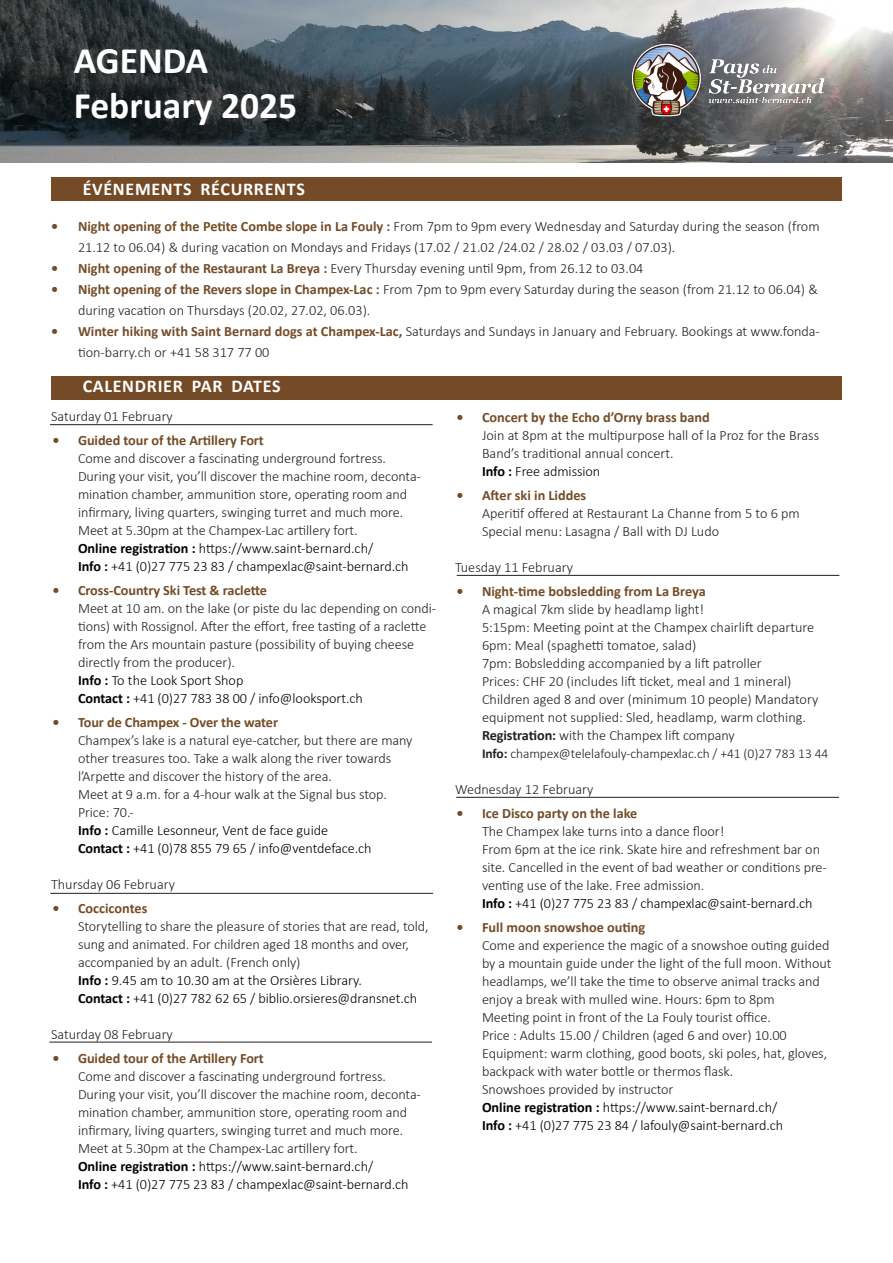
<style>
.page{position:relative;width:893px;height:1263px;background:#fff}
.page>*{position:absolute;margin:0;border:0;box-sizing:border-box;transform-origin:0 0}
.t1{font:700 37.5px "Calibri";color:#fff}
.t2{font:700 18px "Calibri";letter-spacing:.04em;color:#fff}
.t3{font:300 14.25px/18px "Calibri";letter-spacing:-.005em;color:#231f20}
.t4{font:300 13.5px "Calibri";letter-spacing:-.005em;color:#231f20}
.s1{font-weight:700;color:#744c27}
.s2{font-weight:700;color:#000}
.s3{color:#000}
.s4{font-weight:700}
</style>
<div class="page">
<img style="left:0;top:0;width:893px;height:162px">
<div style="left:51px;top:177px;width:791px;height:24px;background:#754a26"></div>
<div style="left:51px;top:376px;width:791px;height:24px;background:#754a26"></div>
<img style="left:624px;top:35px;width:209px;height:90px">
<hr style="left:50px;top:424px;width:383px;height:1px;background:#231f20">
<hr style="left:49px;top:1042px;width:383px;height:1px;background:#231f20">
<hr style="left:457px;top:575px;width:382px;height:1px;background:#231f20">
<hr style="left:456px;top:797px;width:383px;height:1px;background:#231f20">
<hr style="left:50px;top:893px;width:383px;height:1px;background:#231f20">
<p class="t1" style="left:74px;top:34px;width:136px">AGENDA</p>
<p class="t1" style="left:74px;top:79px;width:225px">February 2025</p>
<p class="t2" style="left:83px;top:176px;width:224px">ÉVÉNEMENTS RÉCURRENTS</p>
<p class="t3" style="left:78px;top:215px;width:743px;line-height:21px;text-indent:-27px"><span class="s1">• Night opening of the Petite Combe slope in La Fouly :</span> From 7pm to 9pm every Wednesday and Saturday during the season (from<br>21.12 to 06.04) &amp; during vacation on Mondays and Fridays (17.02 / 21.02 /24.02 / 28.02 / 03.03 / 07.03).</p>
<p class="t3" style="left:51px;top:259px;width:594px"><span class="s1">• Night opening of the Restaurant La Breya :</span> Every Thursday evening until 9pm, from 26.12 to 03.04</p>
<p class="t3" style="left:78px;top:278px;width:741px;line-height:21px;text-indent:-27px"><span class="s1">• Night opening of the Revers slope in Champex-Lac :</span> From 7pm to 9pm every Saturday during the season (from 21.12 to 06.04) &amp; during vacation on Thursdays (20.02, 27.02, 06.03).</p>
<p class="t3" style="left:78px;top:320px;width:743px;line-height:21px;text-indent:-27px"><span class="s1">• Winter hiking with Saint Bernard dogs at Champex-Lac,</span> Saturdays and Sundays in January and February. Bookings at www.fonda&shy;tion-barry.ch or +41 58 317 77 00</p>
<p class="t2" style="left:83px;top:373px;width:199px">CALENDRIER PAR DATES</p>
<p class="t3" style="left:51px;top:407px;width:123px">Saturday 01 February</p>
<p class="t3" style="left:78px;top:431px;width:344px;text-indent:-26px"><span class="s1">• Guided tour of the Artillery Fort<br></span>Come and discover a fascinating underground fortress.<br>During your visit, you’ll discover the machine room, deconta&shy;mination chamber, ammunition store, operating room and infirmary, living quarters, swinging turret and much more.<br>Meet at 5.30pm at the Champex-Lac artillery fort.<br><span class="s2">Online registration :</span> <span class="s3">https://www.saint-bernard.ch/<br></span><span class="s2">Info :</span> <span class="s3">+41 (0)27 775 23 83 / champexlac@saint-bernard.ch</span></p>
<p class="t3" style="left:78px;top:581px;width:360px;text-indent:-26px"><span class="s1">• Cross-Country Ski Test &amp; raclette<br></span>Meet at 10 am. on the lake (or piste du lac depending on condi&shy;tions) with Rossignol. After the effort, free tasting of a raclette from the Ars mountain pasture (possibility of buying cheese directly from the producer).<br><span class="s2">Info :</span> <span class="s3">To the Look Sport Shop<br></span><span class="s2">Contact :</span> <span class="s3">+41 (0)27 783 38 00 / info@looksport.ch</span></p>
<p class="t3" style="left:78px;top:713px;width:336px;text-indent:-26px"><span class="s1">• Tour de Champex - Over the water<br></span>Champex’s lake is a natural eye-catcher, but there are many other treasures too. Take a walk along the river towards l’Arpette and discover the history of the area.<br>Meet at 9 a.m. for a 4-hour walk at the Signal bus stop.<br>Price: 70.-<br><span class="s2">Info :</span> <span class="s3">Camille Lesonneur, Vent de face guide<br></span><span class="s2">Contact :</span> <span class="s3">+41 (0)78 855 79 65 / info@ventdeface.ch</span></p>
<p class="t3" style="left:51px;top:875px;width:125px">Thursday 06 February</p>
<p class="t3" style="left:78px;top:899px;width:352px;text-indent:-26px"><span class="s1">• Coccicontes<br></span>Storytelling to share the pleasure of stories that are read, told, sung and animated. For children aged 18 months and over, accompanied by an adult. (French only)<br><span class="s2">Info :</span> <span class="s3">9.45 am to 10.30 am at the Orsières Library.<br></span><span class="s2">Contact :</span> <span class="s3">+41 (0)27 782 62 65 / biblio.orsieres@dransnet.ch</span></p>
<p class="t3" style="left:51px;top:1025px;width:123px">Saturday 08 February</p>
<p class="t3" style="left:78px;top:1049px;width:344px;text-indent:-26px"><span class="s1">• Guided tour of the Artillery Fort<br></span>Come and discover a fascinating underground fortress.<br>During your visit, you’ll discover the machine room, deconta&shy;mination chamber, ammunition store, operating room and infirmary, living quarters, swinging turret and much more.<br>Meet at 5.30pm at the Champex-Lac artillery fort.<br><span class="s2">Online registration :</span> <span class="s3">https://www.saint-bernard.ch/<br></span><span class="s2">Info :</span> <span class="s3">+41 (0)27 775 23 83 / champexlac@saint-bernard.ch</span></p>
<p class="t3" style="left:482px;top:408px;width:339px;text-indent:-26px"><span class="s1">• Concert by the Echo d’Orny brass band<br></span>Join at 8pm at the multipurpose hall of la Proz for the Brass Band’s traditional annual concert.<br><span class="s2">Info :</span> <span class="s3">Free admission</span></p>
<p class="t3" style="left:482px;top:486px;width:319px;text-indent:-26px"><span class="s1">• After ski in Liddes<br></span>Aperitif offered at Restaurant La Channe from 5 to 6 pm<br>Special menu: Lasagna / Ball with DJ Ludo</p>
<p class="t3" style="left:455px;top:558px;width:119px">Tuesday 11 February</p>
<p class="t3" style="left:482px;top:582px;width:338px;text-indent:-26px"><span class="s1">• Night-time bobsledding from La Breya<br></span>A magical 7km slide by headlamp light!<br>5:15pm: Meeting point at the Champex chairlift departure 6pm: Meal (spaghetti tomatoe, salad)<br>7pm: Bobsledding accompanied by a lift patroller<br>Prices: CHF 20 (includes lift ticket, meal and 1 mineral)<br>Children aged 8 and over (minimum 10 people) Mandatory equipment not supplied: Sled, headlamp, warm clothing.<br><span class="s4">Registration:</span> with the Champex lift company</p>
<p class="t4" style="left:482px;top:745px;width:348px"><span class="s4">Info:</span> champex@telelafouly-champexlac.ch / +41 (0)27 783 13 44</p>
<p class="t3" style="left:455px;top:780px;width:140px">Wednesday 12 February</p>
<p class="t3" style="left:482px;top:804px;width:346px;text-indent:-26px"><span class="s1">• Ice Disco party on the lake<br></span>The Champex lake turns into a dance floor!<br>From 6pm at the ice rink. Skate hire and refreshment bar on site. Cancelled in the event of bad weather or conditions pre&shy;venting use of the lake. Free admission.<br><span class="s2">Info :</span> <span class="s3">+41 (0)27 775 23 83 / champexlac@saint-bernard.ch</span></p>
<p class="t3" style="left:482px;top:918px;width:351px;text-indent:-26px"><span class="s1">• Full moon snowshoe outing<br></span>Come and experience the magic of a snowshoe outing guided by a mountain guide under the light of the full moon. Without headlamps, we’ll take the time to observe animal tracks and enjoy a break with mulled wine. Hours: 6pm to 8pm<br>Meeting point in front of the La Fouly tourist office.<br>Price : Adults 15.00 / Children (aged 6 and over) 10.00<br>Equipment: warm clothing, good boots, ski poles, hat, gloves, backpack with water bottle or thermos flask.<br>Snowshoes provided by instructor<br><span class="s2">Online registration :</span> <span class="s3">https://www.saint-bernard.ch/<br></span><span class="s2">Info :</span> <span class="s3">+41 (0)27 775 23 84 / lafouly@saint-bernard.ch</span></p>
</div>
